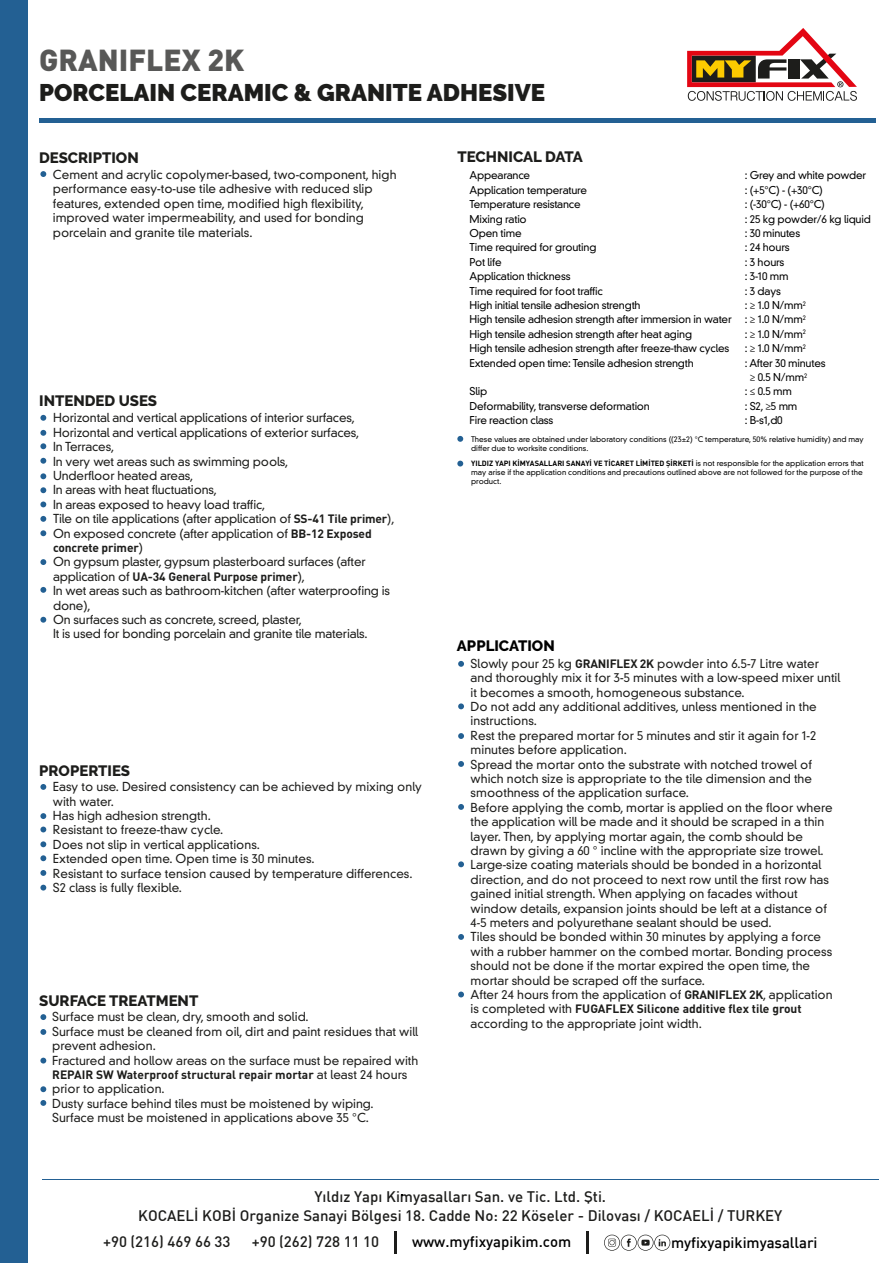
<style>
.page{position:relative;width:893px;height:1263px;background:#fff}
.page>*{position:absolute;margin:0;border:0;box-sizing:border-box;transform-origin:0 0}
.t1{font:900 30px "DIN Pro";color:#585857}
.t2{font:900 24px "Raleway";color:#1d1d1b}
.t3{font:500 15px/19.5px "DI Nbek";color:#1d1d1b;text-align:center}
.t4{font:800 15px "Raleway";color:#1d1d1b}
.t5{font:500 15px "DI Nbek";letter-spacing:-.005em;color:#000}
.t6{font:500 15px "DIN Pro";color:#1d1d1b}
.t7{font:800 15px "Raleway";color:#000}
.t8{font:300 12px/14.4px "DIN Grotesk Std";color:#1d1d1b}
.t9{font:700 12px "DIN Pro";color:#1d1d1b}
.t10{font:300 10.5px/14.4px "DIN Grotesk Std";letter-spacing:-.02em;color:#000}
.t11{font:300 10.5px "DIN Grotesk Std";letter-spacing:-.02em;color:#010101}
.t12{font:300 7.5px/9px "DIN Grotesk Std";color:#010101}
.t13{font:700 7.5px "DIN Pro";color:#010101}
.s1{font-family:"DIN Pro";font-weight:700}
.s2{font-family:"DIN Grotesk Std";font-weight:300}
</style>
<div class="page">
<div style="left:0;top:0;width:28px;height:1263px;background:#236093"></div>
<svg style="left:40px;top:171px;width:6px;height:6px"></svg>
<svg style="left:40px;top:415px;width:6px;height:6px"></svg>
<svg style="left:40px;top:430px;width:6px;height:6px"></svg>
<svg style="left:40px;top:443px;width:6px;height:6px"></svg>
<svg style="left:40px;top:458px;width:6px;height:6px"></svg>
<svg style="left:40px;top:487px;width:6px;height:6px"></svg>
<svg style="left:40px;top:501px;width:6px;height:6px"></svg>
<svg style="left:40px;top:516px;width:6px;height:6px"></svg>
<svg style="left:40px;top:473px;width:6px;height:6px"></svg>
<svg style="left:40px;top:530px;width:6px;height:6px"></svg>
<svg style="left:40px;top:559px;width:6px;height:6px"></svg>
<svg style="left:40px;top:587px;width:6px;height:6px"></svg>
<svg style="left:40px;top:617px;width:6px;height:6px"></svg>
<svg style="left:40px;top:784px;width:6px;height:6px"></svg>
<svg style="left:40px;top:813px;width:6px;height:6px"></svg>
<svg style="left:40px;top:826px;width:6px;height:6px"></svg>
<svg style="left:40px;top:841px;width:6px;height:6px"></svg>
<svg style="left:40px;top:855px;width:6px;height:6px"></svg>
<svg style="left:40px;top:870px;width:6px;height:6px"></svg>
<svg style="left:40px;top:885px;width:6px;height:5px"></svg>
<svg style="left:458px;top:661px;width:6px;height:6px"></svg>
<svg style="left:457px;top:436px;width:6px;height:6px"></svg>
<svg style="left:457px;top:461px;width:6px;height:5px"></svg>
<svg style="left:458px;top:804px;width:6px;height:6px"></svg>
<svg style="left:458px;top:861px;width:6px;height:6px"></svg>
<svg style="left:458px;top:934px;width:6px;height:6px"></svg>
<svg style="left:458px;top:991px;width:6px;height:6px"></svg>
<svg style="left:458px;top:703px;width:6px;height:6px"></svg>
<svg style="left:458px;top:761px;width:6px;height:6px"></svg>
<svg style="left:458px;top:733px;width:6px;height:6px"></svg>
<hr style="left:42px;top:1179px;width:837px;height:1px;background:#236093">
<hr style="left:39px;top:119px;width:837px;height:4px;background:#236093">
<svg style="left:40px;top:1014px;width:6px;height:6px"></svg>
<svg style="left:40px;top:1029px;width:6px;height:6px"></svg>
<svg style="left:40px;top:1058px;width:6px;height:5px"></svg>
<svg style="left:40px;top:1100px;width:6px;height:6px"></svg>
<svg style="left:40px;top:1086px;width:6px;height:6px"></svg>
<svg style="left:687px;top:28px;width:170px;height:73px"></svg>
<hr style="left:394px;top:1231px;width:2px;height:23px;background:#1d1d1b">
<hr style="left:587px;top:1231px;width:2px;height:23px;background:#1d1d1b">
<svg style="left:604px;top:1235px;width:66px;height:16px"></svg>
<h1 class="t1" style="left:39px;top:40px;width:207px">GRANIFLEX 2K</h1>
<h2 class="t2" style="left:39px;top:78px;width:507px">PORCELAIN CERAMIC &amp; GRANITE ADHESIVE</h2>
<p class="t4" style="left:39px;top:149px;width:101px">DESCRIPTION</p>
<p class="t4" style="left:457px;top:148px;width:127px">TECHNICAL DATA</p>
<p class="t8" style="left:53px;top:168px;width:345px">Cement and acrylic copolymer-based, two-component, high performance easy-to-use tile adhesive with reduced slip features, extended open time, modified high flexibility, improved water impermeability, and used for bonding porcelain and granite tile materials.</p>
<p class="t4" style="left:39px;top:392px;width:119px">INTENDED USES</p>
<p class="t8" style="left:53px;top:411px;width:343px">Horizontal and vertical applications of interior surfaces, Horizontal and vertical applications of exterior surfaces,<br>In Terraces,<br>In very wet areas such as swimming pools,<br>Underfloor heated areas,<br>In areas with heat fluctuations,<br>In areas exposed to heavy load traffic,<br>Tile on tile applications (after application of <span class="s1">SS-41 Tile primer</span>), On exposed concrete (after application of <span class="s1">BB-12 Exposed</span></p>
<p class="t9" style="left:53px;top:539px;width:91px">concrete primer<span class="s2">)</span></p>
<p class="t8" style="left:53px;top:555px;width:314px">On gypsum plaster, gypsum plasterboard surfaces (after</p>
<p class="t9" style="left:53px;top:568px;width:253px"><span class="s2">application of</span> UA-34 General Purpose primer<span class="s2">),</span></p>
<p class="t8" style="left:53px;top:584px;width:338px">In wet areas such as bathroom-kitchen (after waterproofing is done),<br>On surfaces such as concrete, screed, plaster,<br>It is used for bonding porcelain and granite tile materials.</p>
<p class="t4" style="left:39px;top:762px;width:92px">PROPERTIES</p>
<p class="t8" style="left:53px;top:780px;width:371px">Easy to use. Desired consistency can be achieved by mixing only with water.<br>Has high adhesion strength.<br>Resistant to freeze-thaw cycle.<br>Does not slip in vertical applications.<br>Extended open time. Open time is 30 minutes.<br>Resistant to surface tension caused by temperature differences.<br>S2 class is fully flexible.</p>
<p class="t4" style="left:39px;top:992px;width:161px">SURFACE TREATMENT</p>
<p class="t8" style="left:52px;top:1010px;width:368px">Surface must be clean, dry, smooth and solid.<br>Surface must be cleaned from oil, dirt and paint residues that will prevent adhesion.<br>Fractured and hollow areas on the surface must be repaired with</p>
<p class="t9" style="left:52px;top:1066px;width:357px">REPAIR SW Waterproof structural repair mortar <span class="s2">at least 24 hours</span></p>
<p class="t8" style="left:52px;top:1082px;width:323px">prior to application.<br>Dusty surface behind tiles must be moistened by wiping.<br>Surface must be moistened in applications above 35 °C.</p>
<p class="t10" style="left:470px;top:168px;width:264px">Appearance<br>Application temperature<br>Temperature resistance<br>Mixing ratio<br>Open time<br>Time required for grouting<br>Pot life<br>Application thickness<br>Time required for foot traffic<br>High initial tensile adhesion strength<br>High tensile adhesion strength after immersion in water<br>High tensile adhesion strength after heat aging<br>High tensile adhesion strength after freeze-thaw cycles<br>Extended open time: Tensile adhesion strength</p>
<p class="t10" style="left:470px;top:384px;width:182px">Slip<br>Deformability, transverse deformation<br>Fire reaction class</p>
<p class="t11" style="left:745px;top:169px;width:123px">: Grey and white powder</p>
<p class="t11" style="left:745px;top:184px;width:80px">: (+5°C) - (+30°C)</p>
<p class="t11" style="left:745px;top:198px;width:82px">: (-30°C) - (+60°C)</p>
<p class="t11" style="left:745px;top:212px;width:128px">: 25 kg powder/6 kg liquid</p>
<p class="t11" style="left:745px;top:227px;width:57px">: 30 minutes</p>
<p class="t11" style="left:745px;top:241px;width:46px">: 24 hours</p>
<p class="t11" style="left:745px;top:256px;width:41px">: 3 hours</p>
<p class="t11" style="left:745px;top:270px;width:45px">: 3-10 mm</p>
<p class="t11" style="left:745px;top:284px;width:38px">: 3 days</p>
<p class="t11" style="left:745px;top:299px;width:63px">: ≥ 1.0 N/mm<sup>2</sup></p>
<p class="t11" style="left:745px;top:313px;width:63px">: ≥ 1.0 N/mm<sup>2</sup></p>
<p class="t11" style="left:745px;top:328px;width:63px">: ≥ 1.0 N/mm<sup>2</sup></p>
<p class="t11" style="left:745px;top:342px;width:63px">: ≥ 1.0 N/mm<sup>2</sup></p>
<p class="t11" style="left:745px;top:356px;width:82px">: After 30 minutes</p>
<p class="t11" style="left:750px;top:371px;width:59px">≥ 0.5 N/mm<sup>2</sup></p>
<p class="t11" style="left:745px;top:385px;width:49px">: ≤ 0.5 mm</p>
<p class="t11" style="left:745px;top:400px;width:54px">: S2, ≥5 mm</p>
<p class="t11" style="left:745px;top:414px;width:39px">: B-s1,d0</p>
<p class="t12" style="left:471px;top:434px;width:394px">These values are obtained under laboratory conditions ((23±2) °C temperature, 50% relative humidity) and may differ due to worksite conditions.</p>
<p class="t13" style="left:471px;top:458px;width:394px">YILDIZ YAPI KİMYASALLARI SANAYİ VE TİCARET LİMİTED ŞİRKETİ <span class="s2">is not responsible for the application errors that</span></p>
<p class="t12" style="left:471px;top:468px;width:393px">may arise if the application conditions and precautions outlined above are not followed for the purpose of the product.</p>
<p class="t7" style="left:457px;top:638px;width:99px">APPLICATION</p>
<p class="t8" style="left:471px;top:656px;width:371px">Slowly pour 25 kg <span class="s1">GRANIFLEX 2K</span> powder into 6.5-7 Litre water and thoroughly mix it for 3-5 minutes with a low-speed mixer until it becomes a smooth, homogeneous substance.<br>Do not add any additional additives, unless mentioned in the instructions.<br>Rest the prepared mortar for 5 minutes and stir it again for 1-2 minutes before application.<br>Spread the mortar onto the substrate with notched trowel of which notch size is appropriate to the tile dimension and the smoothness of the application surface.<br>Before applying the comb, mortar is applied on the floor where the application will be made and it should be scraped in a thin layer. Then, by applying mortar again, the comb should be drawn by giving a 60 ° incline with the appropriate size trowel.<br>Large-size coating materials should be bonded in a horizontal direction, and do not proceed to next row until the first row has gained initial strength. When applying on facades without window details, expansion joints should be left at a distance of 4-5 meters and polyurethane sealant should be used.<br>Tiles should be bonded within 30 minutes by applying a force with a rubber hammer on the combed mortar. Bonding process should not be done if the mortar expired the open time, the mortar should be scraped off the surface.<br>After 24 hours from the application of <span class="s1">GRANIFLEX 2K</span>, application</p>
<p class="t9" style="left:471px;top:1001px;width:333px"><span class="s2">is completed with</span> FUGAFLEX Silicone additive flex tile grout</p>
<p class="t8" style="left:471px;top:1016px;width:233px">according to the appropriate joint width.</p>
<p class="t3" style="left:138px;top:1186px;width:646px">Yıldız Yapı Kimyasalları San. ve Tic. Ltd. Şti.<br>KOCAELİ KOBİ Organize Sanayi Bölgesi 18. Cadde No: 22 Köseler - Dilovası / KOCAELİ / TURKEY</p>
<p class="t6" style="left:103px;top:1232px;width:129px">+90 (216) 469 66 33</p>
<p class="t6" style="left:252px;top:1232px;width:129px">+90 (262) 728 11 10</p>
<p class="t5" style="left:412px;top:1232px;width:161px">www.myfixyapikim.com</p>
<p class="t5" style="left:671px;top:1232px;width:148px">myfixyapikimyasallari</p>
</div>
